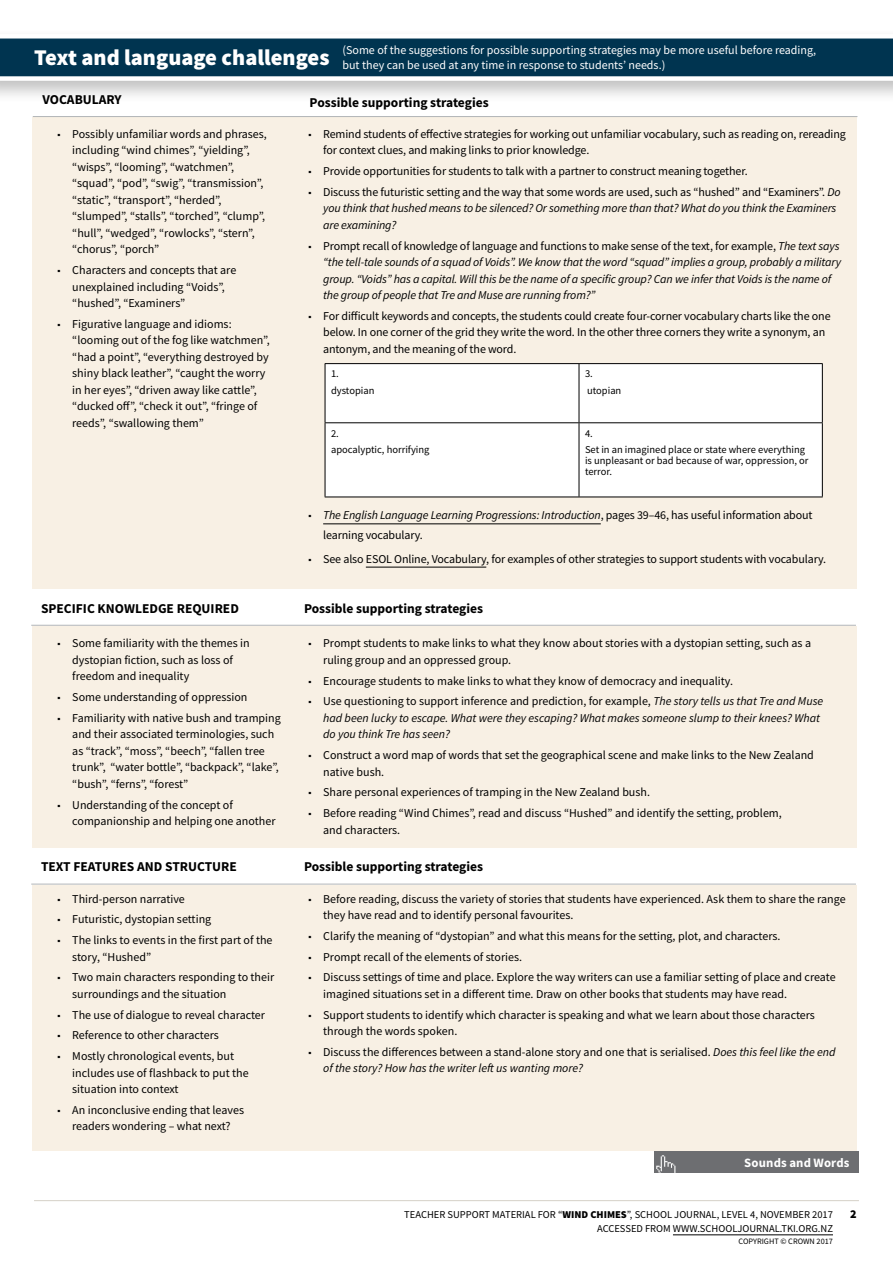
<style>
.page{position:relative;width:893px;height:1263px;background:#fff}
.page>*{position:absolute;margin:0;border:0;box-sizing:border-box;transform-origin:0 0}
.t1{font:900 22.5px "Source Sans Pro";color:#fff}
.t2{font:700 13.5px "Source Sans Pro";color:#000}
.t3{font:700 12.75px "Source Sans Pro";letter-spacing:.015em;color:#fff}
.t4{font:12px/16.5px "Source Sans Pro";color:#000}
.t5{font:italic 12px/16.5px "Source Sans Pro";letter-spacing:-.01em;color:#000}
.t6{font:12px/15px "Source Sans Pro";color:#fff}
.t7{font:900 12px "Source Sans Pro";color:#000}
.t8{font:10.5px/16px "Source Sans Pro";color:#000}
.t9{font:8.25px "Source Sans Pro";color:#000}
.s1{font-style:normal}
.s2{font-style:italic}
.s3{font-weight:900}
</style>
<div class="page">
<div style="left:32px;top:57px;width:825px;height:1094px;background:#f8f0e4"></div>
<div style="left:33px;top:81px;width:826px;height:36px;background:#fff"></div>
<hr style="left:33px;top:116px;width:824px;height:1px;background:#b1b4b6">
<div style="left:31px;top:589px;width:827px;height:37px;background:#fff"></div>
<hr style="left:31px;top:625px;width:825px;height:1px;background:#b1b4b6">
<div style="left:671px;top:1152px;width:187px;height:21px;background:#6d6e71"></div>
<div style="left:654px;top:1152px;width:27px;height:21px;background:#6d6e71"></div>
<svg style="left:656px;top:1155px;width:19px;height:18px"></svg>
<hr style="left:34px;top:1200px;width:825px;height:1px;background:#d6d1c8">
<hr style="left:673px;top:1234px;width:160px;height:1px;background:#000">
<hr style="left:323px;top:523px;width:278px;height:1px;background:#000">
<hr style="left:366px;top:567px;width:120px;height:1px;background:#000">
<div style="left:326px;top:364px;width:496px;height:133px;background:#fff"></div>
<hr style="left:325px;top:363px;width:254px;height:1px;background:#000">
<hr style="left:325px;top:364px;width:1px;height:58px;background:#000">
<hr style="left:579px;top:363px;width:244px;height:1px;background:#000">
<hr style="left:579px;top:364px;width:1px;height:58px;background:#000">
<hr style="left:822px;top:364px;width:1px;height:58px;background:#000">
<hr style="left:325px;top:422px;width:254px;height:1px;background:#000">
<hr style="left:325px;top:423px;width:1px;height:74px;background:#000">
<hr style="left:579px;top:422px;width:244px;height:1px;background:#000">
<hr style="left:579px;top:423px;width:1px;height:74px;background:#000">
<hr style="left:822px;top:423px;width:1px;height:74px;background:#000">
<hr style="left:325px;top:497px;width:254px;height:1px;background:#000">
<hr style="left:579px;top:497px;width:244px;height:1px;background:#000">
<div style="left:0;top:28px;width:893px;height:75px;background:#000;opacity:.25"></div>
<svg style="left:0;top:34px;width:893px;height:47px;background:#315b72"></svg>
<div style="left:31px;top:848px;width:827px;height:36px;background:#fff"></div>
<hr style="left:31px;top:884px;width:825px;height:1px;background:#b1b4b6">
<h1 class="t1" style="left:34px;top:42px;width:297px">Text and language challenges</h1>
<p class="t6" style="left:342px;top:43px;width:475px">(Some of the suggestions for possible supporting strategies may be more useful before reading, but they can be used at any time in response to students’ needs.)</p>
<p class="t2" style="left:43px;top:90px;width:81px">VOCABULARY</p>
<p class="t4" style="left:72px;top:126px;width:196px;text-indent:-17px">▪ Possibly unfamiliar words and phrases, including “wind chimes”, “yielding”, “wisps”, “looming”, “watchmen”, “squad”, “pod”, “swig”, “transmission”, “static”, “transport”, “herded”, “slumped”, “stalls”, “torched”, “clump”, “hull”, “wedged”, “rowlocks”, “stern”, “chorus”, “porch”</p>
<p class="t4" style="left:72px;top:262px;width:166px;text-indent:-17px">▪ Characters and concepts that are unexplained including “Voids”, “hushed”, “Examiners”</p>
<p class="t4" style="left:72px;top:316px;width:199px;text-indent:-17px">▪ Figurative language and idioms: “looming out of the fog like watchmen”, “had a point”, “everything destroyed by shiny black leather”, “caught the worry in her eyes”, “driven away like cattle”, “ducked off”, “check it out”, “fringe of reeds”, “swallowing them”</p>
<p class="t2" style="left:41px;top:599px;width:199px">SPECIFIC KNOWLEDGE REQUIRED</p>
<p class="t4" style="left:72px;top:635px;width:179px;text-indent:-17px">▪ Some familiarity with the themes in dystopian fiction, such as loss of freedom and inequality</p>
<p class="t4" style="left:55px;top:689px;width:194px">▪ Some understanding of oppression</p>
<p class="t4" style="left:72px;top:709px;width:210px;text-indent:-17px">▪ Familiarity with native bush and tramping and their associated terminologies, such as “track”, “moss”, “beech”, “fallen tree trunk”, “water bottle”, “backpack”, “lake”, “bush”, “ferns”, “forest”</p>
<p class="t4" style="left:72px;top:796px;width:205px;text-indent:-17px">▪ Understanding of the concept of companionship and helping one another</p>
<p class="t2" style="left:310px;top:93px;width:181px">Possible supporting strategies</p>
<p class="t4" style="left:323px;top:126px;width:524px;text-indent:-17px">▪ Remind students of effective strategies for working out unfamiliar vocabulary, such as reading on, rereading for context clues, and making links to prior knowledge.</p>
<p class="t4" style="left:306px;top:163px;width:443px">▪ Provide opportunities for students to talk with a partner to construct meaning together.</p>
<p class="t5" style="left:323px;top:184px;width:519px;text-indent:-17px">▪ <span class="s1">Discuss the futuristic setting and the way that some words are used, such as “hushed” and “Examiners”.</span> Do you think that hushed means to be silenced? Or something more than that? What do you think the Examiners are examining?</p>
<p class="t5" style="left:323px;top:237px;width:519px;text-indent:-17px">▪ <span class="s1">Prompt recall of knowledge of language and functions to make sense of the text, for example,</span> The text says “the tell-tale sounds of a squad of Voids”. We know that the word “squad” implies a group, probably a military group. “Voids” has a capital. Will this be the name of a specific group? Can we infer that Voids is the name of the group of people that Tre and Muse are running from?”</p>
<p class="t4" style="left:323px;top:308px;width:509px;text-indent:-17px">▪ For difficult keywords and concepts, the students could create four-corner vocabulary charts like the one below. In one corner of the grid they write the word. In the other three corners they write a synonym, an antonym, and the meaning of the word.</p>
<p class="t8" style="left:331px;top:366px;width:45px">1. dystopian</p>
<p class="t8" style="left:585px;top:366px;width:38px">3. utopian</p>
<p class="t8" style="left:331px;top:425px;width:100px">2.<br>apocalyptic, horrifying</p>
<p class="t8" style="left:585px;top:425px;width:222px">4.<br>Set in an imagined place or state where everything</p>
<p class="t8" style="left:585px;top:455px;width:225px;line-height:11.1px">is unpleasant or bad because of war, oppression, or terror.</p>
<p class="t4" style="left:323px;top:505px;width:491px;line-height:19.5px;text-indent:-17px">▪ <span class="s2">The English Language Learning Progressions: Introduction</span>, pages 39–46, has useful information about learning vocabulary.</p>
<p class="t4" style="left:306px;top:550px;width:521px">▪ See also ESOL Online, Vocabulary, for examples of other strategies to support students with vocabulary.</p>
<p class="t2" style="left:304px;top:599px;width:181px">Possible supporting strategies</p>
<p class="t4" style="left:323px;top:635px;width:489px;text-indent:-17px">▪ Prompt students to make links to what they know about stories with a dystopian setting, such as a ruling group and an oppressed group.</p>
<p class="t4" style="left:306px;top:672px;width:428px">▪ Encourage students to make links to what they know of democracy and inequality.</p>
<p class="t5" style="left:323px;top:693px;width:502px;text-indent:-17px">▪ <span class="s1">Use questioning to support inference and prediction, for example,</span> The story tells us that Tre and Muse had been lucky to escape. What were they escaping? What makes someone slump to their knees? What do you think Tre has seen?</p>
<p class="t4" style="left:323px;top:747px;width:492px;text-indent:-17px">▪ Construct a word map of words that set the geographical scene and make links to the New Zealand native bush.</p>
<p class="t4" style="left:306px;top:784px;width:345px">▪ Share personal experiences of tramping in the New Zealand bush.</p>
<p class="t4" style="left:323px;top:805px;width:460px;text-indent:-17px">▪ Before reading “Wind Chimes”, read and discuss “Hushed” and identify the setting, problem, and characters.</p>
<p class="t2" style="left:41px;top:858px;width:197px">TEXT FEATURES AND STRUCTURE</p>
<p class="t2" style="left:304px;top:858px;width:181px">Possible supporting strategies</p>
<p class="t4" style="left:55px;top:890px;width:131px">▪ Third-person narrative</p>
<p class="t4" style="left:55px;top:911px;width:157px">▪ Futuristic, dystopian setting</p>
<p class="t4" style="left:72px;top:932px;width:202px;text-indent:-17px">▪ The links to events in the first part of the story, “Hushed”</p>
<p class="t4" style="left:72px;top:969px;width:203px;text-indent:-17px">▪ Two main characters responding to their surroundings and the situation</p>
<p class="t4" style="left:55px;top:1006px;width:211px">▪ The use of dialogue to reveal character</p>
<p class="t4" style="left:55px;top:1027px;width:165px">▪ Reference to other characters</p>
<p class="t4" style="left:72px;top:1048px;width:178px;text-indent:-17px">▪ Mostly chronological events, but includes use of flashback to put the situation into context</p>
<p class="t4" style="left:55px;top:1101px;width:190px;text-align:center">▪ An inconclusive ending that leaves readers wondering – what next?</p>
<p class="t4" style="left:323px;top:890px;width:524px;text-indent:-17px">▪ Before reading, discuss the variety of stories that students have experienced. Ask them to share the range they have read and to identify personal favourites.</p>
<p class="t4" style="left:306px;top:927px;width:476px">▪ Clarify the meaning of “dystopian” and what this means for the setting, plot, and characters.</p>
<p class="t4" style="left:306px;top:948px;width:217px">▪ Prompt recall of the elements of stories.</p>
<p class="t4" style="left:323px;top:969px;width:514px;text-indent:-17px">▪ Discuss settings of time and place. Explore the way writers can use a familiar setting of place and create imagined situations set in a different time. Draw on other books that students may have read.</p>
<p class="t4" style="left:323px;top:1006px;width:493px;text-indent:-17px">▪ Support students to identify which character is speaking and what we learn about those characters through the words spoken.</p>
<p class="t4" style="left:323px;top:1043px;width:514px;text-indent:-17px">▪ Discuss the differences between a stand-alone story and one that is serialised. <span class="s2">Does this feel like the end of the story? How has the writer left us wanting more?</span></p>
<p class="t3" style="left:744px;top:1154px;width:107px">Sounds and Words</p>
<p class="t8" style="left:404px;top:1208px;width:430px;line-height:13.5px;text-align:right">TEACHER SUPPORT MATERIAL FOR “<span class="s3">WIND CHIMES</span>”, SCHOOL JOURNAL, LEVEL 4, NOVEMBER 2017<br>ACCESSED FROM WWW.SCHOOLJOURNAL.TKI.ORG.NZ</p>
<p class="t9" style="left:739px;top:1236px;width:96px">COPYRIGHT © CROWN 2017</p>
<p class="t7" style="left:850px;top:1206px;width:8px">2</p>
</div>
